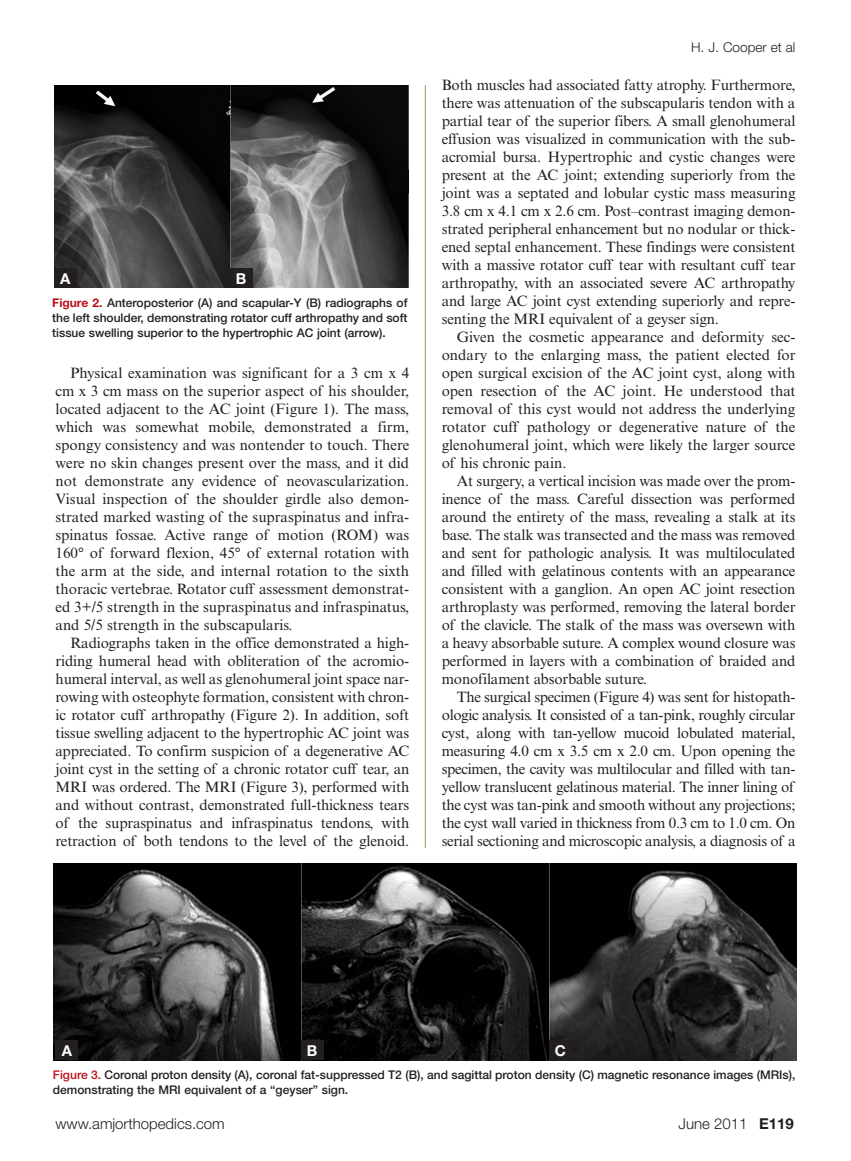
<style>
.page{position:relative;width:851px;height:1161px;background:#fff}
.page>*{position:absolute;margin:0;border:0;box-sizing:border-box;transform-origin:0 0}
.text_2{font:15px/18px "Times New Roman MT Std";letter-spacing:-.01em;color:#231f20;text-align:justify}
.t1{font:300 15px "Helvetica Neue LT Std";color:#231f20}
.t2{font:700 15px "Helvetica Neue LT Std";color:#fff}
.running_hd_left{font:300 13.5px "Helvetica Neue LT Std";color:#231f20}
.t3{font:500 12px/15px "Helvetica Neue LT Std";color:#231f20;text-align:justify}
.s1{font-weight:700;color:#bb1018}
.s2{color:#bb1018}
.s3{font-weight:700}
</style>
<div class="page">
<hr style="left:425px;top:85px;width:1px;height:763px;background:#ab8d60">
<img style="left:55px;top:85px;width:353px;height:203px">
<img style="left:54px;top:863px;width:743px;height:197px">
<div style="left:54px;top:269px;width:23px;height:19px;background:#231f20"></div>
<div style="left:55px;top:1041px;width:23px;height:19px;background:#231f20"></div>
<div style="left:230px;top:269px;width:22px;height:19px;background:#231f20"></div>
<div style="left:301px;top:1041px;width:22px;height:19px;background:#231f20"></div>
<div style="left:549px;top:1041px;width:22px;height:19px;background:#231f20"></div>
<p class="t2" style="left:60px;top:269px;width:12px">A</p>
<p class="t2" style="left:236px;top:269px;width:12px">B</p>
<p class="t3" style="left:52px;top:295px;width:357px"><span class="s1">Figure 2.</span> Anteroposterior (A) and scapular-Y (B) radiographs of the left shoulder, demonstrating rotator cuff arthropathy and soft tissue swelling superior to the hypertrophic AC joint (arrow).</p>
<p class="text_2" style="left:56px;top:364px;width:355px;text-indent:15px">Physical examination was significant for a 3 cm x 4 cm x 3 cm mass on the superior aspect of his shoulder, located adjacent to the AC joint (Figure 1). The mass, which was somewhat mobile, demonstrated a firm, spongy consistency and was nontender to touch. There were no skin changes present over the mass, and it did not demonstrate any evidence of neovascularization.<br>Visual inspection of the shoulder girdle also demon&shy;strated marked wasting of the supraspinatus and infra&shy;spinatus fossae. Active range of motion (ROM) was 160° of forward flexion, 45° of external rotation with the arm at the side, and internal rotation to the sixth thoracic vertebrae. Rotator cuff assessment demonstrat&shy;ed 3+/5 strength in the supraspinatus and infraspinatus, and 5/5 strength in the subscapularis.</p>
<p class="text_2" style="left:56px;top:634px;width:355px;text-indent:15px">Radiographs taken in the office demonstrated a high&shy;riding humeral head with obliteration of the acromio&shy;humeral interval, as well as glenohumeral joint space nar&shy;rowing with osteophyte formation, consistent with chron&shy;ic rotator cuff arthropathy (Figure 2). In addition, soft tissue swelling adjacent to the hypertrophic AC joint was appreciated. To confirm suspicion of a degenerative AC joint cyst in the setting of a chronic rotator cuff tear, an MRI was ordered. The MRI (Figure 3), performed with and without contrast, demonstrated full-thickness tears of the supraspinatus and infraspinatus tendons, with retraction of both tendons to the level of the glenoid.</p>
<p class="running_hd_left" style="left:691px;top:39px;width:106px">H. J. Cooper et al</p>
<p class="text_2" style="left:441px;top:76px;width:355px">Both muscles had associated fatty atrophy. Furthermore, there was attenuation of the subscapularis tendon with a partial tear of the superior fibers. A small glenohumeral effusion was visualized in communication with the sub&shy;acromial bursa. Hypertrophic and cystic changes were present at the AC joint; extending superiorly from the joint was a septated and lobular cystic mass measuring 3.8 cm x 4.1 cm x 2.6 cm. Post–contrast imaging demon&shy;strated peripheral enhancement but no nodular or thick&shy;ened septal enhancement. These findings were consistent with a massive rotator cuff tear with resultant cuff tear arthropathy, with an associated severe AC arthropathy and large AC joint cyst extending superiorly and repre&shy;senting the MRI equivalent of a geyser sign.</p>
<p class="text_2" style="left:441px;top:328px;width:355px;text-indent:15px">Given the cosmetic appearance and deformity sec&shy;ondary to the enlarging mass, the patient elected for open surgical excision of the AC joint cyst, along with open resection of the AC joint. He understood that removal of this cyst would not address the underlying rotator cuff pathology or degenerative nature of the glenohumeral joint, which were likely the larger source of his chronic pain.</p>
<p class="text_2" style="left:441px;top:472px;width:355px;text-indent:15px">At surgery, a vertical incision was made over the prom&shy;inence of the mass. Careful dissection was performed around the entirety of the mass, revealing a stalk at its base. The stalk was transected and the mass was removed and sent for pathologic analysis. It was multiloculated and filled with gelatinous contents with an appearance consistent with a ganglion. An open AC joint resection arthroplasty was performed, removing the lateral border of the clavicle. The stalk of the mass was oversewn with a heavy absorbable suture. A complex wound closure was performed in layers with a combination of braided and monofilament absorbable suture.</p>
<p class="text_2" style="left:441px;top:688px;width:355px;text-indent:15px">The surgical specimen (Figure 4) was sent for histopath&shy;ologic analysis. It consisted of a tan-pink, roughly circular cyst, along with tan-yellow mucoid lobulated material, measuring 4.0 cm x 3.5 cm x 2.0 cm. Upon opening the specimen, the cavity was multilocular and filled with tan&shy;yellow translucent gelatinous material. The inner lining of the cyst was tan-pink and smooth without any projections; the cyst wall varied in thickness from 0.3 cm to 1.0 cm. On serial sectioning and microscopic analysis, a diagnosis of a</p>
<p class="t2" style="left:62px;top:1041px;width:12px">A</p>
<p class="t2" style="left:307px;top:1041px;width:12px">B</p>
<p class="t2" style="left:555px;top:1041px;width:13px">C</p>
<p class="t3" style="left:53px;top:1067px;width:744px"><span class="s2">Figure 3.</span> Coronal proton density (A), coronal fat-suppressed T2 (B), and sagittal proton density (C) magnetic resonance images (MRIs), demonstrating the MRI equivalent of a “geyser” sign.</p>
<p class="t1" style="left:55px;top:1114px;width:171px">www.amjorthopedics.com</p>
<p class="t1" style="left:678px;top:1114px;width:117px">June 2011 <span class="s3">E119</span></p>
</div>
